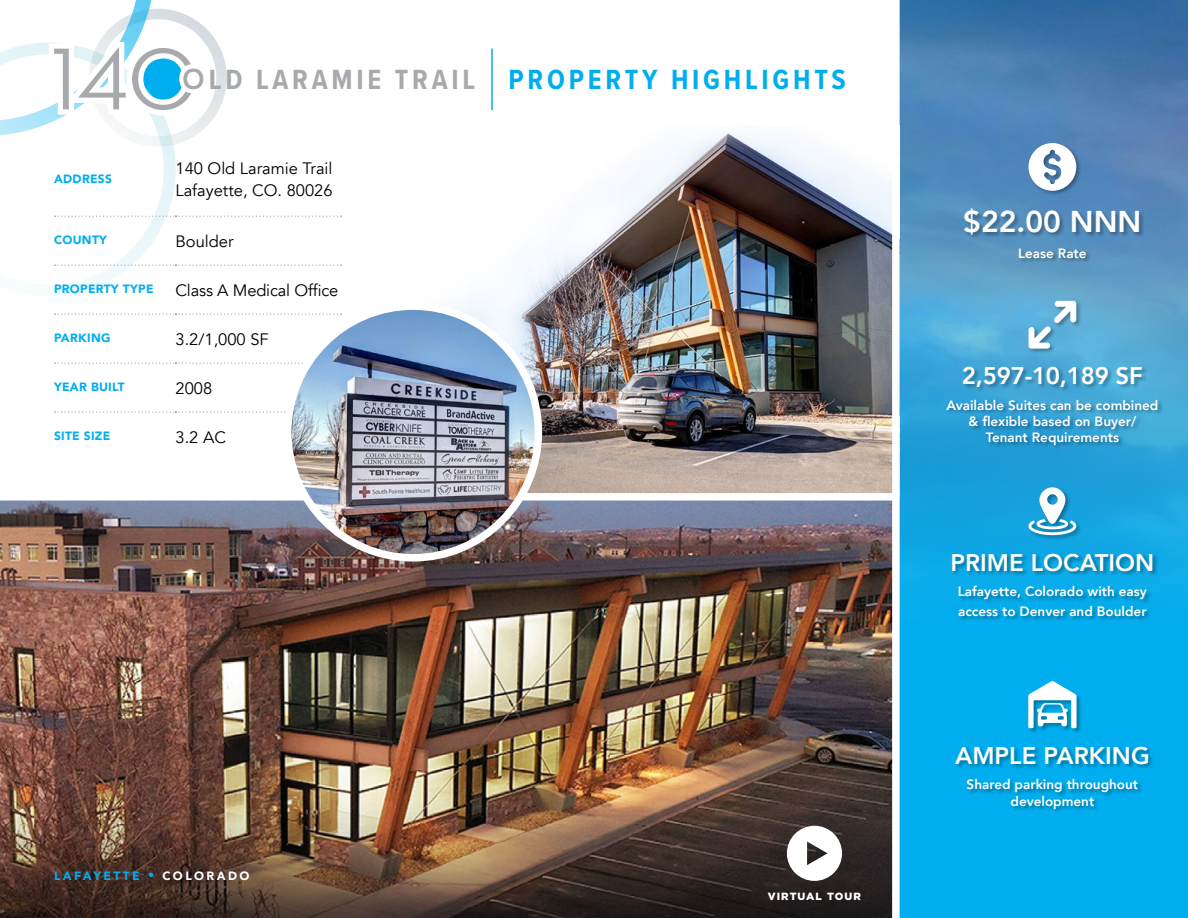
<style>
.page{position:relative;width:1188px;height:918px;background:#fff}
.page>*{position:absolute;margin:0;border:0;box-sizing:border-box;transform-origin:0 0}
.t1{font:800 30px "Avenir";color:#fff}
.t2{font:700 28.8px "Proxima Nova Cond";letter-spacing:.13em;color:#00aeef}
.t3{font:800 24px "Avenir";color:#fff}
.t4{font:16.5px/22.5px "Avenir";color:#000}
.t5{font:800 13.5px/16.2px "Avenir";color:#fff;text-align:center}
.t6{font:900 12px "Avenir";letter-spacing:.025em;color:#00aeef}
.t7{font:900 12px "Avenir";letter-spacing:.2em;color:#00aeef}
.t8{font:900 10.5px "Gotham";letter-spacing:.1em;color:#fff}
.s1{font-family:"Halis R";font-weight:500;color:#a7a9ac}
.s2{color:#a7a9ac}
.s3{color:#fff}
</style>
<div class="page">
<svg style="left:54px;top:145px;width:122px;height:148px"></svg>
<div style="left:89px;top:9px;width:138px;height:138px;border:10px solid #0d3151;border-radius:50%"></div>
<img style="left:0;top:501px;width:892px;height:290px">
<img style="left:0;top:791px;width:892px;height:127px">
<svg style="left:55px;top:216px;width:287px;height:1px"></svg>
<svg style="left:55px;top:265px;width:287px;height:1px"></svg>
<svg style="left:55px;top:314px;width:233px;height:1px"></svg>
<svg style="left:55px;top:363px;width:233px;height:1px"></svg>
<svg style="left:55px;top:412px;width:230px;height:1px"></svg>
<svg style="left:0;top:0;width:207px;height:136px"></svg>
<div style="left:900px;top:0;width:288px;height:918px;background:#00aeef"></div>
<img style="left:900px;top:0;width:288px;height:595px">
<img style="left:463px;top:132px;width:429px;height:361px">
<hr style="left:491px;top:49px;width:2px;height:61px;background:#00aeef">
<img style="left:288px;top:306px;width:250px;height:252px">
<div style="left:284px;top:302px;width:258px;height:260px;border:8px solid #fff;border-radius:50%"></div>
<div style="left:946px;top:142px;width:217px;height:672px;background:#000;opacity:.32"></div>
<svg style="left:1029px;top:143px;width:47px;height:48px"></svg>
<svg style="left:1029px;top:301px;width:47px;height:48px"></svg>
<svg style="left:1029px;top:486px;width:47px;height:49px"></svg>
<svg style="left:1028px;top:681px;width:49px;height:47px"></svg>
<svg style="left:787px;top:826px;width:55px;height:55px"></svg>
<p class="t6" style="left:54px;top:168px;width:60px">ADDRESS</p>
<h2 class="t2" style="left:182px;top:58px;width:666px"><span class="s1">O</span><span class="s2">LD LARAMIE TRAIL</span> PROPERTY HIGHLIGHTS</h2>
<p class="t4" style="left:176px;top:157px;width:159px">140 Old Laramie Trail<br>Lafayette, CO. 80026</p>
<p class="t6" style="left:54px;top:230px;width:55px">COUNTY</p>
<p class="t4" style="left:176px;top:230px;width:60px">Boulder</p>
<p class="t6" style="left:54px;top:279px;width:101px">PROPERTY TYPE</p>
<p class="t4" style="left:176px;top:279px;width:164px">Class A Medical Office</p>
<p class="t6" style="left:54px;top:328px;width:58px">PARKING</p>
<p class="t4" style="left:176px;top:328px;width:95px">3.2/1,000 SF</p>
<p class="t6" style="left:54px;top:377px;width:72px">YEAR BUILT</p>
<p class="t4" style="left:176px;top:377px;width:38px">2008</p>
<p class="t6" style="left:54px;top:426px;width:58px">SITE SIZE</p>
<p class="t4" style="left:176px;top:426px;width:52px">3.2 AC</p>
<p class="t7" style="left:54px;top:866px;width:197px">LAFAYETTE • <span class="s3">COLORADO</span></p>
<p class="t8" style="left:768px;top:890px;width:95px">VIRTUAL TOUR</p>
<h1 class="t1" style="left:963px;top:199px;width:180px">$22.00 NNN</h1>
<p class="t5" style="left:1018px;top:245px;width:70px">Lease Rate</p>
<h3 class="t3" style="left:962px;top:357px;width:182px">2,597-10,189 SF</h3>
<p class="t5" style="left:946px;top:397px;width:214px">Available Suites can be combined &amp; flexible based on Buyer/<br>Tenant Requirements</p>
<h3 class="t3" style="left:950px;top:544px;width:205px">PRIME LOCATION</h3>
<p class="t5" style="left:958px;top:582px;width:190px;line-height:19.8px;text-align:left">Lafayette, Colorado with easy access to Denver and Boulder</p>
<h3 class="t3" style="left:955px;top:737px;width:196px">AMPLE PARKING</h3>
<p class="t5" style="left:967px;top:777px;width:173px">Shared parking throughout development</p>
</div>
